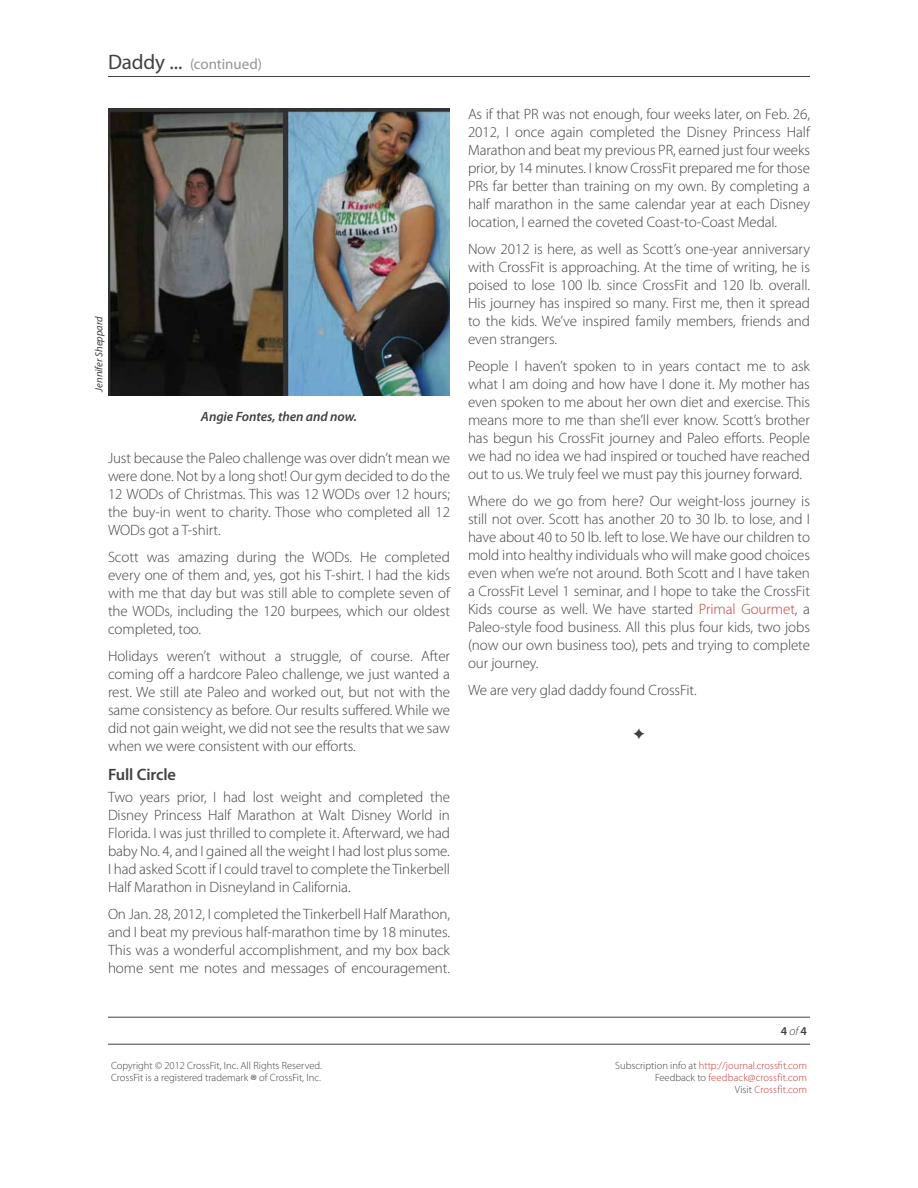
<style>
.page{position:relative;width:918px;height:1188px;background:#fff}
.page>*{position:absolute;margin:0;border:0;box-sizing:border-box;transform-origin:0 0}
.t1{font:600 16.5px "Myriad Pro";letter-spacing:-.005em;color:#414042}
.t2{font:300 15px/18px "Myriad Pro";letter-spacing:-.005em;color:#414042;text-align:justify}
.t3{font:15px "Myriad Pro";letter-spacing:-.005em;color:#939598}
.t4{font:italic 600 13.5px "Myriad Pro";letter-spacing:-.005em;color:#414042}
.t5{font:600 12px "Myriad Pro";color:#414042}
.t6{font:300 10.5px/12px "Myriad Pro";color:#c33b39;text-align:right}
.t7{font:300 10.5px/12px "Myriad Pro";color:#414042}
.t8{font:italic 10.5px "Myriad Pro";letter-spacing:-.005em;color:#414042}
.s1{font-size:21px;color:#414042}
.s2{color:#c33b39}
.s3{font-weight:300;font-style:italic}
.s4{font-size:16.5px}
.s5{color:#414042}
</style>
<div class="page">
<hr style="left:108px;top:76px;width:702px;height:1px;background:#414042">
<hr style="left:108px;top:1017px;width:702px;height:1px;background:#414042">
<hr style="left:108px;top:1044px;width:702px;height:1px;background:#414042">
<img style="left:108px;top:108px;width:342px;height:288px">
<p class="t3" style="left:108px;top:56px;width:156px"><span class="s1">Daddy ...</span> (continued)</p>
<p class="t8" style="left:93px;top:392px;width:77px;rotate:-90deg">Jennifer Sheppard</p>
<p class="t4" style="left:201px;top:409px;width:158px">Angie Fontes, then and now.</p>
<p class="t2" style="left:108px;top:449px;width:344px">Just because the Paleo challenge was over didn’t mean we were done. Not by a long shot! Our gym decided to do the 12 WODs of Christmas. This was 12 WODs over 12 hours; the buy-in went to charity. Those who completed all 12<br>WODs got a T-shirt.</p>
<p class="t2" style="left:108px;top:548px;width:344px">Scott was amazing during the WODs. He completed every one of them and, yes, got his T-shirt. I had the kids with me that day but was still able to complete seven of the WODs, including the 120 burpees, which our oldest completed, too.</p>
<p class="t2" style="left:108px;top:647px;width:344px">Holidays weren’t without a struggle, of course. After coming off a hardcore Paleo challenge, we just wanted a rest. We still ate Paleo and worked out, but not with the same consistency as before. Our results suffered. While we did not gain weight, we did not see the results that we saw when we were consistent with our efforts.</p>
<p class="t1" style="left:108px;top:765px;width:70px">Full Circle</p>
<p class="t2" style="left:108px;top:789px;width:344px">Two years prior, I had lost weight and completed the Disney Princess Half Marathon at Walt Disney World in Florida. I was just thrilled to complete it. Afterward, we had baby No. 4, and I gained all the weight I had lost plus some.<br>I had asked Scott if I could travel to complete the Tinkerbell Half Marathon in Disneyland in California.</p>
<p class="t2" style="left:108px;top:906px;width:344px">On Jan. 28, 2012, I completed the Tinkerbell Half Marathon, and I beat my previous half-marathon time by 18 minutes.<br>This was a wonderful accomplishment, and my box back home sent me notes and messages of encouragement.</p>
<p class="t2" style="left:468px;top:105px;width:344px">As if that PR was not enough, four weeks later, on Feb. 26, 2012, I once again completed the Disney Princess Half Marathon and beat my previous PR, earned just four weeks prior, by 14 minutes. I know CrossFit prepared me for those PRs far better than training on my own. By completing a half marathon in the same calendar year at each Disney location, I earned the coveted Coast-to-Coast Medal.</p>
<p class="t2" style="left:468px;top:240px;width:344px">Now 2012 is here, as well as Scott’s one-year anniversary with CrossFit is approaching. At the time of writing, he is poised to lose 100 lb. since CrossFit and 120 lb. overall.<br>His journey has inspired so many. First me, then it spread to the kids. We’ve inspired family members, friends and even strangers.</p>
<p class="t2" style="left:468px;top:357px;width:344px">People I haven’t spoken to in years contact me to ask what I am doing and how have I done it. My mother has even spoken to me about her own diet and exercise. This means more to me than she’ll ever know. Scott’s brother has begun his CrossFit journey and Paleo efforts. People we had no idea we had inspired or touched have reached out to us. We truly feel we must pay this journey forward.</p>
<p class="t2" style="left:468px;top:492px;width:344px">Where do we go from here? Our weight-loss journey is still not over. Scott has another 20 to 30 lb. to lose, and I have about 40 to 50 lb. left to lose. We have our children to mold into healthy individuals who will make good choices even when we’re not around. Both Scott and I have taken a CrossFit Level 1 seminar, and I hope to take the CrossFit Kids course as well. We have started <span class="s2">Primal Gourmet</span>, a Paleo-style food business. All this plus four kids, two jobs (now our own business too), pets and trying to complete our journey.</p>
<p class="t2" style="left:468px;top:681px;width:230px">We are very glad daddy found CrossFit.</p>
<p class="t5" style="left:781px;top:1024px;width:28px">4 <span class="s3">of</span> 4</p>
<p class="t7" style="left:111px;top:1060px;width:212px">Copyright © 2012 CrossFit, Inc. All Rights Reserved.<br>CrossFit is a registered trademark <span class="s4">®</span> of CrossFit, Inc.</p>
<p class="t6" style="left:615px;top:1060px;width:193px"><span class="s5">Subscription info at</span> http://journal.crossfit.com<br><span class="s5">Feedback to</span> feedback@crossfit.com<br><span class="s5">Visit</span> Crossfit.com</p>
</div>
